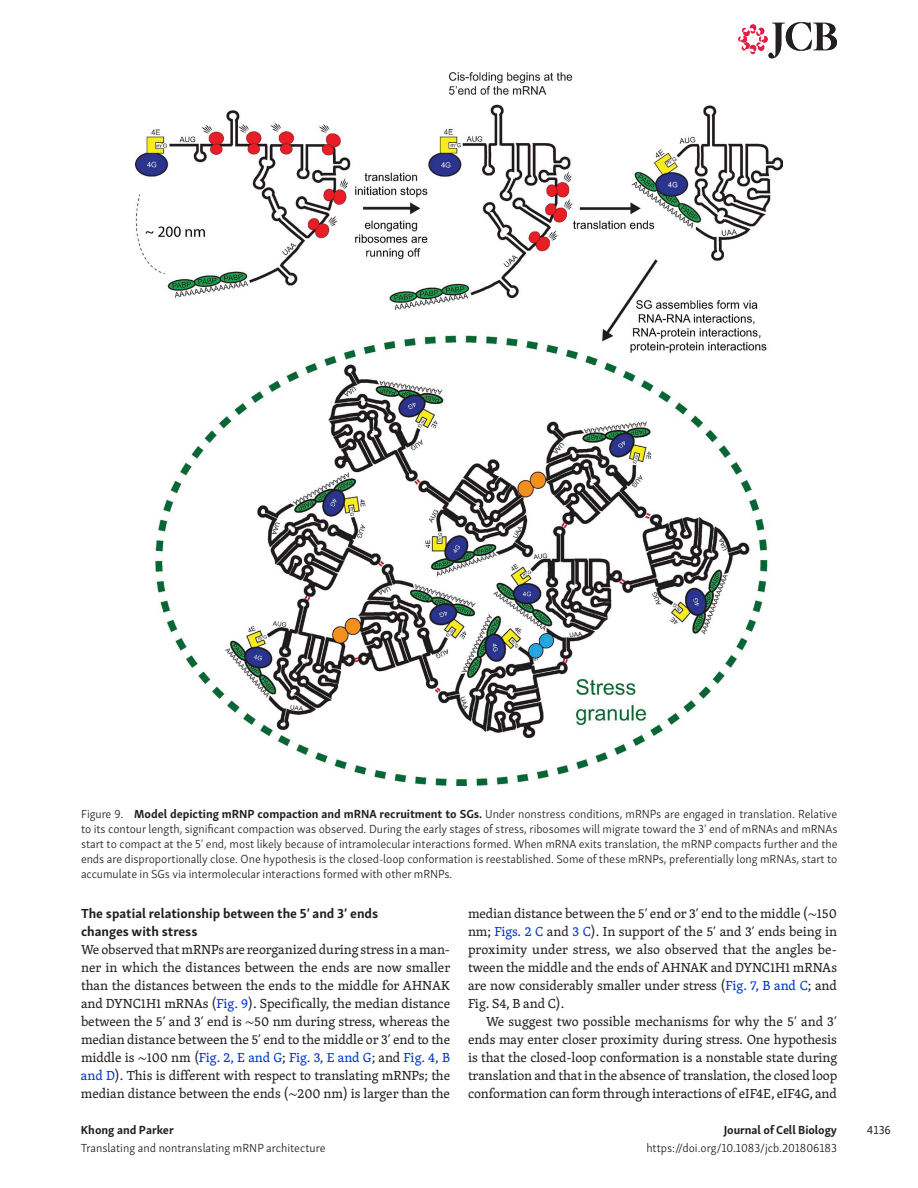
<style>
.page{position:relative;width:918px;height:1188px;background:#fff}
.page>*{position:absolute;margin:0;border:0;box-sizing:border-box;transform-origin:0 0}
.t1{font:13.5px/18px "Skolar PE";letter-spacing:-.005em;color:#231f20;text-align:justify}
.t2{font:700 13.5px/18px "Skolar Sans PE";color:#231f20}
.t3{font:300 12px/15px "Skolar Sans PE";color:#231f20;text-align:justify}
.t4{font:700 12px "Skolar Sans PE";letter-spacing:-.005em;color:#231f20}
.t5{font:12px "Skolar Sans PE";color:#231f20}
.s1{font-weight:700}
.s2{color:#0034c9}
.s3{font-family:"STIX"}
</style>
<div class="page">
<svg style="left:738px;top:22px;width:99px;height:36px"></svg>
<img style="left:135px;top:72px;width:648px;height:713px">
<p class="t3" style="left:81px;top:806px;width:758px">Figure 9. <span class="s1">Model depicting mRNP compaction and mRNA recruitment to SGs.</span> Under nonstress conditions, mRNPs are engaged in translation. Relative to its contour length, significant compaction was observed. During the early stages of stress, ribosomes will migrate toward the 3′ end of mRNAs and mRNAs start to compact at the 5′ end, most likely because of intramolecular interactions formed. When mRNA exits translation, the mRNP compacts further and the ends are disproportionally close. One hypothesis is the closed-loop conformation is reestablished. Some of these mRNPs, preferentially long mRNAs, start to accumulate in SGs via intermolecular interactions formed with other mRNPs.</p>
<p class="t2" style="left:81px;top:903px;width:299px">The spatial relationship between the 5′ and 3′ ends changes with stress</p>
<p class="t1" style="left:81px;top:940px;width:371px">We observed that mRNPs are reorganized during stress in a man&shy;ner in which the distances between the ends are now smaller than the distances between the ends to the middle for AHNAK and DYNC1H1 mRNAs (<span class="s2">Fig. 9</span>). Specifically, the median distance between the 5′ and 3′ end is <span class="s3">∼</span>50 nm during stress, whereas the median distance between the 5′ end to the middle or 3′ end to the middle is <span class="s3">∼</span>100 nm (<span class="s2">Fig. 2, E and G</span>; <span class="s2">Fig. 3, E and G</span>; and <span class="s2">Fig. 4, B and D</span>). This is different with respect to translating mRNPs; the median distance between the ends (<span class="s3">∼</span>200 nm) is larger than the</p>
<p class="t4" style="left:81px;top:1120px;width:94px">Khong and Parker</p>
<p class="t3" style="left:81px;top:1140px;width:246px">Translating and nontranslating mRNP architecture</p>
<p class="t1" style="left:468px;top:904px;width:371px">median distance between the 5′ end or 3′ end to the middle (<span class="s3">∼</span>150 nm; <span class="s2">Figs. 2 C</span> and <span class="s2">3 C</span>). In support of the 5′ and 3′ ends being in proximity under stress, we also observed that the angles be&shy;tween the middle and the ends of AHNAK and DYNC1H1 mRNAs are now considerably smaller under stress (<span class="s2">Fig. 7, B and C</span>; and Fig. S4, B and C).</p>
<p class="t1" style="left:468px;top:1012px;width:371px;text-indent:18px">We suggest two possible mechanisms for why the 5′ and 3′ ends may enter closer proximity during stress. One hypothesis is that the closed-loop conformation is a nonstable state during translation and that in the absence of translation, the closed loop conformation can form through interactions of eIF4E, eIF4G, and</p>
<p class="t4" style="left:724px;top:1120px;width:115px">Journal of Cell Biology</p>
<p class="t3" style="left:646px;top:1140px;width:192px">https://doi.org/10.1083/jcb.201806183</p>
<p class="t5" style="left:867px;top:1121px;width:26px">4136</p>
</div>
